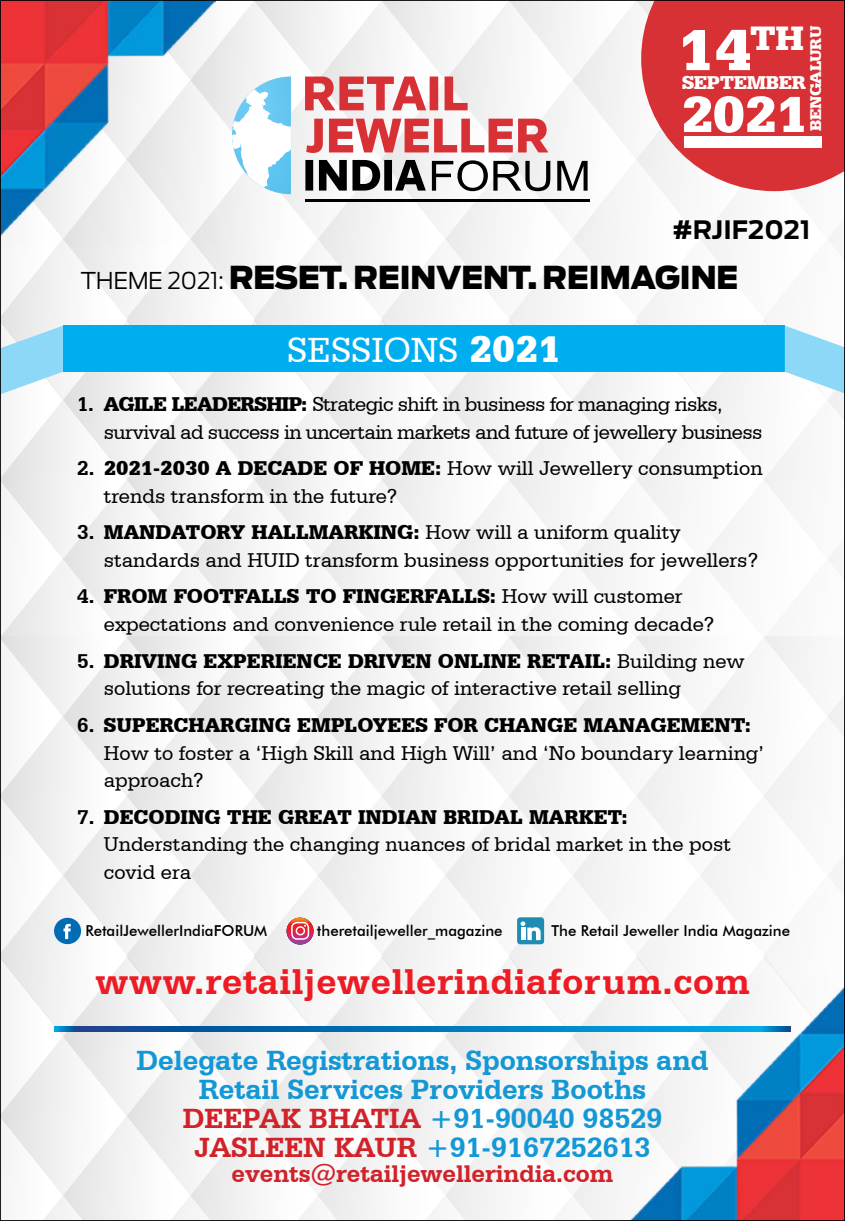
<style>
.page{position:relative;width:845px;height:1221px;background:#fff}
.page>*{position:absolute;margin:0;border:0;box-sizing:border-box;transform-origin:0 0}
.t1{font:900 61.2px "Serifa BT";color:#fff;scale:1.04 1}
.t2{font:900 53.62px "Serifa BT";color:#fff;scale:1.04 1}
.t3{font:700 37.8px "Serifa BT";letter-spacing:.02em;color:#ed1c24}
.t4{font:36.67px "Serifa BT";color:#fff}
.t5{font:900 31.35px "Antenna";letter-spacing:-.02em;color:#000}
.t6{font:700 29.25px/29.2px "Serifa BT";color:#1398d5;text-align:center}
.t7{font:700 25.35px "Serifa BT";color:#d12229}
.t8{font:700 25.12px "Antenna";color:#000}
.t9{font:21px/27.8px "Serifa BT";color:#000}
.t10{font:21px/27.8px "Serifa BT";letter-spacing:-.03em;color:#000}
.t11{font:900 19.65px "Serifa BT";letter-spacing:-.02em;color:#fff;scale:1.04 1}
.t12{font:900 16.42px "Serifa BT";letter-spacing:-.02em;color:#fff;scale:1.04 1}
.t13{font:500 15.08px "Futura BT";color:#000}
.s1{font-weight:300;font-size:23.02px}
.s2{font-weight:900;font-size:39.08px}
.s3{font-weight:700}
.s4{font-weight:900}
.s5{color:#d12229}
</style>
<div class="page">
<img style="left:215px;top:2px;width:425px;height:157px">
<img style="left:2px;top:321px;width:797px;height:158px">
<img style="left:63px;top:159px;width:718px;height:159px">
<img style="left:2px;top:244px;width:61px;height:73px">
<img style="left:2px;top:481px;width:61px;height:155px">
<img style="left:2px;top:636px;width:840px;height:320px">
<img style="left:63px;top:957px;width:719px;height:159px">
<img style="left:2px;top:958px;width:61px;height:156px">
<img style="left:826px;top:853px;width:16px;height:44px">
<img style="left:2px;top:796px;width:824px;height:158px">
<img style="left:172px;top:1195px;width:38px;height:23px">
<img style="left:45px;top:1195px;width:38px;height:23px">
<img style="left:2px;top:2px;width:213px;height:242px">
<img style="left:629px;top:978px;width:213px;height:240px">
<svg style="left:640px;top:2px;width:202px;height:189px;background:#db494e"></svg>
<div style="left:683px;top:136px;width:138px;height:11px;background:#fff"></div>
<div style="left:63px;top:326px;width:721px;height:46px;background:#00adef"></div>
<svg style="left:2px;top:325px;width:61px;height:69px"></svg>
<svg style="left:784px;top:326px;width:58px;height:67px"></svg>
<svg style="left:232px;top:76px;width:59px;height:118px"></svg>
<svg style="left:305px;top:76px;width:162px;height:34px"></svg>
<svg style="left:306px;top:119px;width:242px;height:34px"></svg>
<svg style="left:305px;top:160px;width:120px;height:30px"></svg>
<svg style="left:431px;top:160px;width:156px;height:31px"></svg>
<hr style="left:305px;top:199px;width:284px;height:3px;background:#000">
<div style="left:54px;top:917px;width:27px;height:27px;background:#006cb4;border-radius:50%"></div>
<svg style="left:63px;top:923px;width:8px;height:16px"></svg>
<div style="left:517px;top:917px;width:26px;height:27px;background:#1f8cb4;border-radius:3px"></div>
<svg style="left:520px;top:921px;width:20px;height:19px"></svg>
<svg style="left:286px;top:917px;width:27px;height:27px"></svg>
<div style="left:291px;top:921px;width:18px;height:18px;border:1px solid #fff;border-radius:5px"></div>
<div style="left:295px;top:926px;width:10px;height:9px;border:1px solid #fff;border-radius:50%"></div>
<svg style="left:77px;top:1026px;width:682px;height:5px;background:#0376b9"></svg>
<svg style="left:54px;top:1026px;width:23px;height:5px"></svg>
<svg style="left:759px;top:1026px;width:31px;height:5px"></svg>
<h1 class="t1" style="left:677px;top:12px;width:123px">14<sup>TH</sup></h1>
<p class="t12" style="left:804px;top:131px;width:103px;rotate:-90deg">BENGALURU</p>
<p class="t11" style="left:681px;top:70px;width:120px">SEPTEMBER</p>
<h2 class="t2" style="left:680px;top:81px;width:124px">2021</h2>
<p class="t8" style="left:672px;top:215px;width:139px">#RJIF2021</p>
<h3 class="t5" style="left:80px;top:259px;width:659px"><span class="s1">THEME 2021:</span> RESET. REINVENT. REIMAGINE</h3>
<h3 class="t4" style="left:287px;top:328px;width:275px">SESSIONS <span class="s2">2021</span></h3>
<p class="t10" style="left:104px;top:389px;width:660px;text-indent:-27px"><span class="s3">1.</span> <span class="s4">AGILE LEADERSHIP:</span> Strategic shift in business for managing risks, survival ad success in uncertain markets and future of jewellery business</p>
<p class="t9" style="left:104px;top:454px;width:660px;text-indent:-27px"><span class="s3">2.</span> <span class="s4">2021-2030 A DECADE OF HOME:</span> How will Jewellery consumption trends transform in the future?</p>
<p class="t9" style="left:104px;top:518px;width:655px;text-indent:-27px"><span class="s3">3.</span> <span class="s4">MANDATORY HALLMARKING:</span> How will a uniform quality standards and HUID transform business opportunities for jewellers?</p>
<p class="t9" style="left:104px;top:582px;width:611px;text-indent:-27px"><span class="s3">4.</span> <span class="s4">FROM FOOTFALLS TO FINGERFALLS:</span> How will customer expectations and convenience rule retail in the coming decade?</p>
<p class="t9" style="left:104px;top:646px;width:642px;text-indent:-27px"><span class="s3">5.</span> <span class="s4">DRIVING EXPERIENCE DRIVEN ONLINE RETAIL:</span> Building new solutions for recreating the magic of interactive retail selling</p>
<p class="t9" style="left:104px;top:710px;width:661px;text-indent:-27px"><span class="s3">6.</span> <span class="s4">SUPERCHARGING EMPLOYEES FOR CHANGE MANAGEMENT:<br></span>How to foster a ‘High Skill and High Will’ and ‘No boundary learning’ approach?</p>
<p class="t9" style="left:104px;top:802px;width:628px;text-indent:-27px"><span class="s3">7.</span> <span class="s4">DECODING THE GREAT INDIAN BRIDAL MARKET:<br></span>Understanding the changing nuances of bridal market in the post covid era</p>
<p class="t13" style="left:85px;top:921px;width:183px">RetailJewellerIndiaFORUM</p>
<p class="t13" style="left:317px;top:921px;width:187px">theretailjeweller_magazine</p>
<p class="t13" style="left:551px;top:921px;width:240px">The Retail Jeweller India Magazine</p>
<h3 class="t3" style="left:96px;top:958px;width:655px">www.retailjewellerindiaforum.com</h3>
<h3 class="t6" style="left:136px;top:1044px;width:573px">Delegate Registrations, Sponsorships and Retail Services Providers Booths <span class="s5">DEEPAK BHATIA</span> +91-90040 98529<br><span class="s5">JASLEEN KAUR</span> +91-9167252613</h3>
<p class="t7" style="left:231px;top:1158px;width:383px">events@retailjewellerindia.com</p>
</div>
